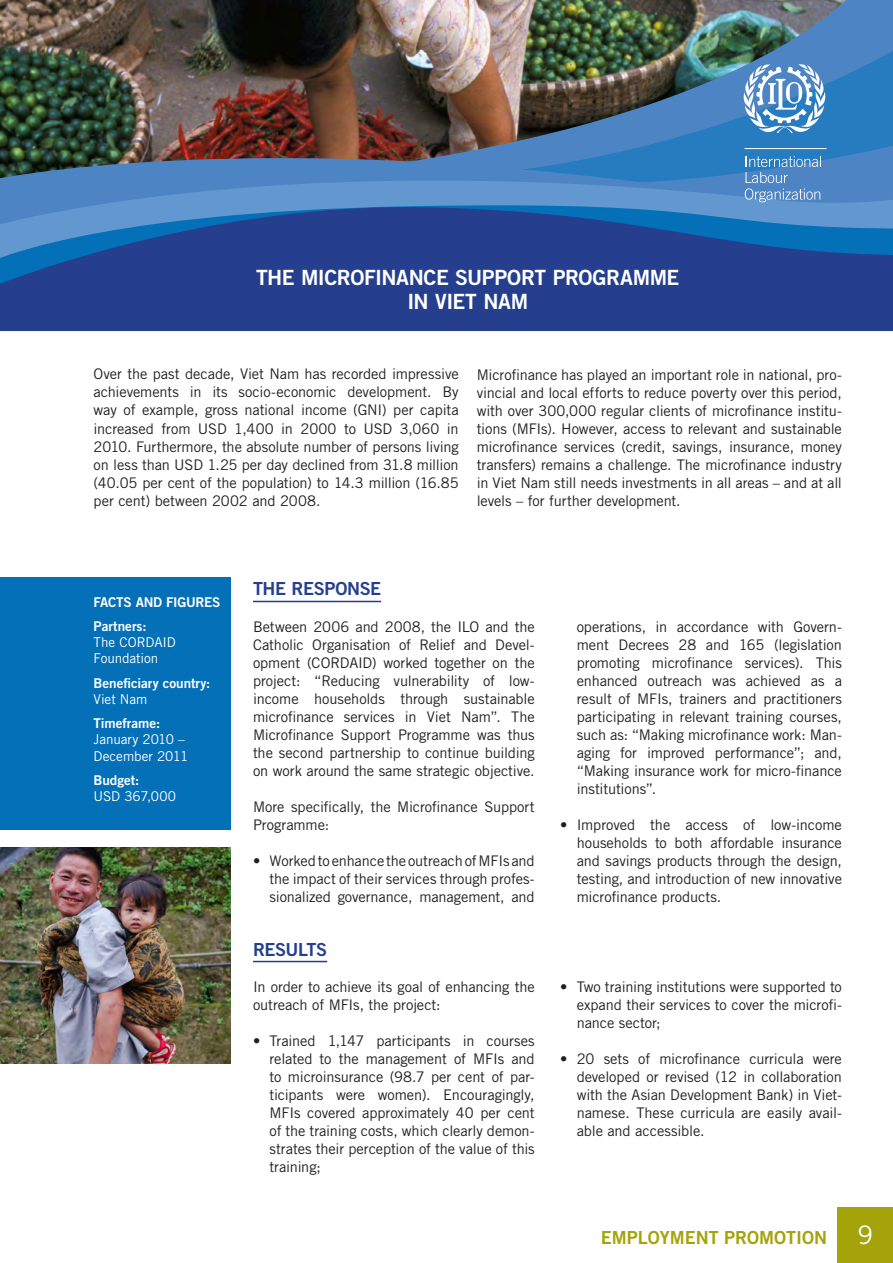
<style>
.page{position:relative;width:893px;height:1263px;background:#fff}
.page>*{position:absolute;margin:0;border:0;box-sizing:border-box;transform-origin:0 0}
.t1{font:25.5px "Trade Gothic LT Std";color:#fff}
.t2{font:21px "Trade Gothic LT Std Bd 2";letter-spacing:-.02em;color:#fff}
.t3{font:18px "Trade Gothic LT Std Bd 2";color:#a4a30a}
.intro{font:18px "Trade Gothic LT Std Bd 2";letter-spacing:-.025em;color:#253f8e}
.intro-2{font:14.7px/18px "Trade Gothic LT Std";letter-spacing:-.01em;color:#231f20;text-align:justify}
.facts_and_figures{font:13.5px "Trade Gothic LT Std";letter-spacing:-.005em;color:#fff}
.facts_and_figures-2{font:13.5px "Trade Gothic LT Std Bd 2";letter-spacing:-.005em;color:#fff}
</style>
<div class="page">
<img style="left:0;top:0;width:358px;height:119px">
<img style="left:358px;top:0;width:535px;height:119px">
<img style="left:471px;top:38px;width:422px;height:81px">
<img style="left:0;top:119px;width:893px;height:24px">
<img style="left:0;top:143px;width:603px;height:57px">
<svg style="left:0;top:202px;width:893px;height:129px;background:#284d99"></svg>
<div style="left:0;top:577px;width:231px;height:252px;background:#0370b8"></div>
<svg style="left:603px;top:141px;width:290px;height:65px;background:#4687c5"></svg>
<svg style="left:743px;top:64px;width:83px;height:70px"></svg>
<img style="left:0;top:847px;width:231px;height:216px">
<div style="left:838px;top:1207px;width:55px;height:56px;background:#a4a30a"></div>
<hr style="left:253px;top:601px;width:128px;height:1px;background:#253f8e">
<hr style="left:253px;top:961px;width:74px;height:1px;background:#253f8e">
<p class="t2" style="left:256px;top:265px;width:425px">THE MICROFINANCE SUPPORT PROGRAMME</p>
<p class="t2" style="left:407px;top:289px;width:122px">IN VIET NAM</p>
<p class="intro-2" style="left:94px;top:365px;width:367px">Over the past decade, Viet Nam has recorded impressive achievements in its socio-economic development. By way of example, gross national income (GNI) per capita increased from USD 1,400 in 2000 to USD 3,060 in 2010. Furthermore, the absolute number of persons living on less than USD 1.25 per day declined from 31.8 million (40.05 per cent of the population) to 14.3 million (16.85 per cent) between 2002 and 2008.</p>
<p class="intro-2" style="left:477px;top:365px;width:367px">Microfinance has played an important role in national, pro&shy;vincial and local efforts to reduce poverty over this period, with over 300,000 regular clients of microfinance institu&shy;tions (MFIs). However, access to relevant and sustainable microfinance services (credit, savings, insurance, money transfers) remains a challenge. The microfinance industry in Viet Nam still needs investments in all areas – and at all levels – for further development.</p>
<p class="facts_and_figures-2" style="left:94px;top:593px;width:128px">FACTS AND FIGURES</p>
<p class="facts_and_figures-2" style="left:94px;top:618px;width:54px">Partners:</p>
<p class="facts_and_figures" style="left:94px;top:634px;width:84px">The CORDAID</p>
<p class="facts_and_figures" style="left:94px;top:650px;width:66px">Foundation</p>
<p class="facts_and_figures-2" style="left:94px;top:674px;width:118px">Beneficiary country:</p>
<p class="facts_and_figures" style="left:94px;top:691px;width:56px">Viet Nam</p>
<p class="facts_and_figures-2" style="left:94px;top:715px;width:68px">Timeframe:</p>
<p class="facts_and_figures" style="left:94px;top:731px;width:93px">January 2010 –</p>
<p class="facts_and_figures" style="left:94px;top:748px;width:96px">December 2011</p>
<p class="facts_and_figures-2" style="left:94px;top:772px;width:47px">Budget:</p>
<p class="facts_and_figures" style="left:94px;top:788px;width:84px">USD 367,000</p>
<p class="intro" style="left:253px;top:578px;width:130px">THE RESPONSE</p>
<p class="intro-2" style="left:253px;top:617px;width:283px">Between 2006 and 2008, the ILO and the Catholic Organisation of Relief and Devel&shy;opment (CORDAID) worked together on the project: “Reducing vulnerability of low&shy;income households through sustainable microfinance services in Viet Nam”. The Microfinance Support Programme was thus the second partnership to continue building on work around the same strategic objective.</p>
<p class="intro-2" style="left:253px;top:797px;width:283px">More specifically, the Microfinance Support<br>Programme:</p>
<p class="intro-2" style="left:269px;top:851px;width:267px;text-indent:-16px">• Worked to enhance the outreach of MFIs and the impact of their services through profes&shy;sionalized governance, management, and</p>
<p class="intro" style="left:253px;top:938px;width:76px">RESULTS</p>
<p class="intro-2" style="left:253px;top:977px;width:283px">In order to achieve its goal of enhancing the outreach of MFIs, the project:</p>
<p class="intro-2" style="left:269px;top:1031px;width:267px;text-indent:-16px">• Trained 1,147 participants in courses related to the management of MFIs and to microinsurance (98.7 per cent of par&shy;ticipants were women). Encouragingly, MFIs covered approximately 40 per cent of the training costs, which clearly demon&shy;strates their perception of the value of this training;</p>
<p class="intro-2" style="left:577px;top:617px;width:267px">operations, in accordance with Govern&shy;ment Decrees 28 and 165 (legislation promoting microfinance services). This enhanced outreach was achieved as a result of MFIs, trainers and practitioners participating in relevant training courses, such as: “Making microfinance work: Man&shy;aging for improved performance”; and, “Making insurance work for micro-finance institutions”.</p>
<p class="intro-2" style="left:577px;top:815px;width:267px;text-indent:-16px">• Improved the access of low-income households to both affordable insurance and savings products through the design, testing, and introduction of new innovative microfinance products.</p>
<p class="intro-2" style="left:577px;top:977px;width:267px;text-indent:-16px">• Two training institutions were supported to expand their services to cover the microfi&shy;nance sector;</p>
<p class="intro-2" style="left:577px;top:1049px;width:267px;text-indent:-16px">• 20 sets of microfinance curricula were developed or revised (12 in collaboration with the Asian Development Bank) in Viet&shy;namese. These curricula are easily avail&shy;able and accessible.</p>
<p class="t3" style="left:601px;top:1226px;width:228px">EMPLOYMENT PROMOTION</p>
<p class="t1" style="left:857px;top:1219px;width:17px">9</p>
</div>
